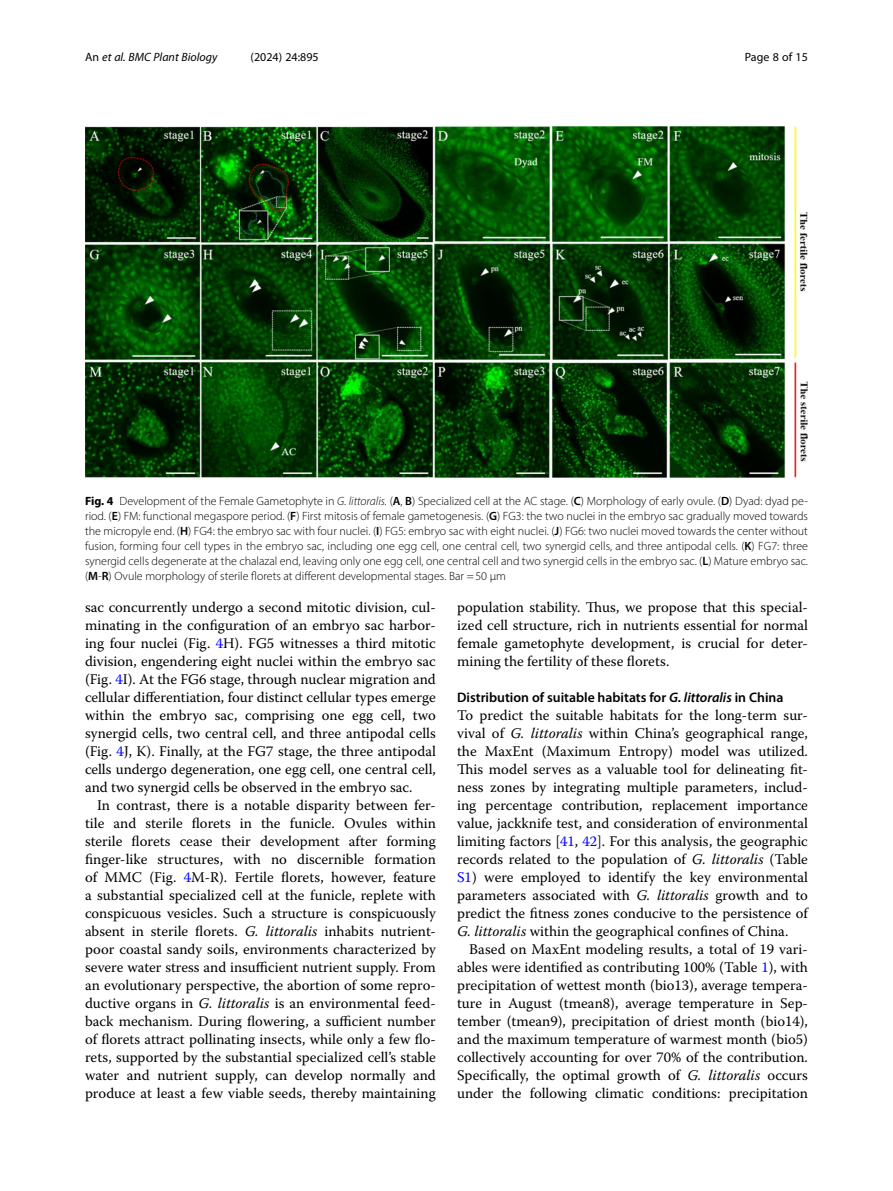
<style>
.page{position:relative;width:893px;height:1191px;background:#fff}
.page>*{position:absolute;margin:0;border:0;box-sizing:border-box;transform-origin:0 0}
.Body_Text_Indent{font:14.7px/18px "Warnock Pro";color:#000;text-align:justify}
.Body_Text{font:14.7px/18px "Warnock Pro";color:#000;text-align:justify}
.Head_2{font:600 13.8px "Myriad Pro";color:#000}
.Figure_Caption{font:300 12px/15px "Myriad Pro";color:#000;text-align:justify}
.t1{font:italic 12px "Myriad Pro";color:#000}
.t2{font:12px "Myriad Pro";color:#000}
.s1{font-style:normal}
.s2{font-weight:700}
.s3{font-style:italic}
.s4{font-weight:600}
.s5{color:#00f}
</style>
<div class="page">
<img style="left:85px;top:126px;width:723px;height:352px">
<p class="t1" style="left:85px;top:50px;width:134px"><span class="s1">An</span> et al. BMC Plant Biology</p>
<p class="t2" style="left:251px;top:50px;width:70px">(2024) 24:895</p>
<p class="t2" style="left:745px;top:50px;width:65px">Page 8 of 15</p>
<p class="Figure_Caption" style="left:85px;top:493px;width:724px"><span class="s2">Fig. 4</span> Development of the Female Gametophyte in <span class="s3">G. littoralis.</span> (<span class="s4">A</span>, <span class="s4">B</span>) Specialized cell at the AC stage. (<span class="s4">C</span>) Morphology of early ovule. (<span class="s4">D</span>) Dyad: dyad pe&shy;riod. (<span class="s4">E</span>) FM: functional megaspore period. (<span class="s4">F</span>) First mitosis of female gametogenesis. (<span class="s4">G</span>) FG3: the two nuclei in the embryo sac gradually moved towards the micropyle end. (<span class="s4">H</span>) FG4: the embryo sac with four nuclei. (<span class="s4">I</span>) FG5: embryo sac with eight nuclei. (<span class="s4">J</span>) FG6: two nuclei moved towards the center without fusion, forming four cell types in the embryo sac, including one egg cell, one central cell, two synergid cells, and three antipodal cells. (<span class="s4">K</span>) FG7: three synergid cells degenerate at the chalazal end, leaving only one egg cell, one central cell and two synergid cells in the embryo sac. (<span class="s4">L</span>) Mature embryo sac. (<span class="s4">M</span>-<span class="s4">R</span>) Ovule morphology of sterile florets at different developmental stages. Bar =50 μm</p>
<p class="Body_Text_Indent" style="left:85px;top:598px;width:352px">sac concurrently undergo a second mitotic division, cul&shy;minating in the configuration of an embryo sac harbor&shy;ing four nuclei (Fig. <span class="s5">4</span>H). FG5 witnesses a third mitotic division, engendering eight nuclei within the embryo sac (Fig. <span class="s5">4</span>I). At the FG6 stage, through nuclear migration and cellular differentiation, four distinct cellular types emerge within the embryo sac, comprising one egg cell, two synergid cells, two central cell, and three antipodal cells (Fig. <span class="s5">4</span>J, K). Finally, at the FG7 stage, the three antipodal cells undergo degeneration, one egg cell, one central cell, and two synergid cells be observed in the embryo sac.</p>
<p class="Body_Text_Indent" style="left:85px;top:796px;width:352px;text-indent:12px">In contrast, there is a notable disparity between fer&shy;tile and sterile florets in the funicle. Ovules within sterile florets cease their development after forming finger-like structures, with no discernible formation of MMC (Fig. <span class="s5">4</span>M-R). Fertile florets, however, feature a substantial specialized cell at the funicle, replete with conspicuous vesicles. Such a structure is conspicuously absent in sterile florets. <span class="s3">G. littoralis</span> inhabits nutrient&shy;poor coastal sandy soils, environments characterized by severe water stress and insufficient nutrient supply. From an evolutionary perspective, the abortion of some repro&shy;ductive organs in <span class="s3">G. littoralis</span> is an environmental feed&shy;back mechanism. During flowering, a sufficient number of florets attract pollinating insects, while only a few flo&shy;rets, supported by the substantial specialized cell’s stable water and nutrient supply, can develop normally and produce at least a few viable seeds, thereby maintaining</p>
<p class="Body_Text_Indent" style="left:457px;top:598px;width:352px">population stability. Thus, we propose that this special&shy;ized cell structure, rich in nutrients essential for normal female gametophyte development, is crucial for deter&shy;mining the fertility of these florets.</p>
<p class="Head_2" style="left:457px;top:689px;width:328px">Distribution of suitable habitats for <span class="s3">G. littoralis</span> in China</p>
<p class="Body_Text" style="left:457px;top:706px;width:352px">To predict the suitable habitats for the long-term sur&shy;vival of <span class="s3">G. littoralis</span> within China’s geographical range, the MaxEnt (Maximum Entropy) model was utilized.<br>This model serves as a valuable tool for delineating fit&shy;ness zones by integrating multiple parameters, includ&shy;ing percentage contribution, replacement importance value, jackknife test, and consideration of environmental limiting factors [<span class="s5">41</span>, <span class="s5">42</span>]. For this analysis, the geographic records related to the population of <span class="s3">G. littoralis</span> (Table <span class="s5">S1</span>) were employed to identify the key environmental parameters associated with <span class="s3">G. littoralis</span> growth and to predict the fitness zones conducive to the persistence of <span class="s3">G. littoralis</span> within the geographical confines of China.</p>
<p class="Body_Text_Indent" style="left:457px;top:940px;width:352px;text-indent:12px">Based on MaxEnt modeling results, a total of 19 vari&shy;ables were identified as contributing 100% (Table <span class="s5">1</span>), with precipitation of wettest month (bio13), average tempera&shy;ture in August (tmean8), average temperature in Sep&shy;tember (tmean9), precipitation of driest month (bio14), and the maximum temperature of warmest month (bio5) collectively accounting for over 70% of the contribution.<br>Specifically, the optimal growth of <span class="s3">G. littoralis</span> occurs under the following climatic conditions: precipitation</p>
</div>
